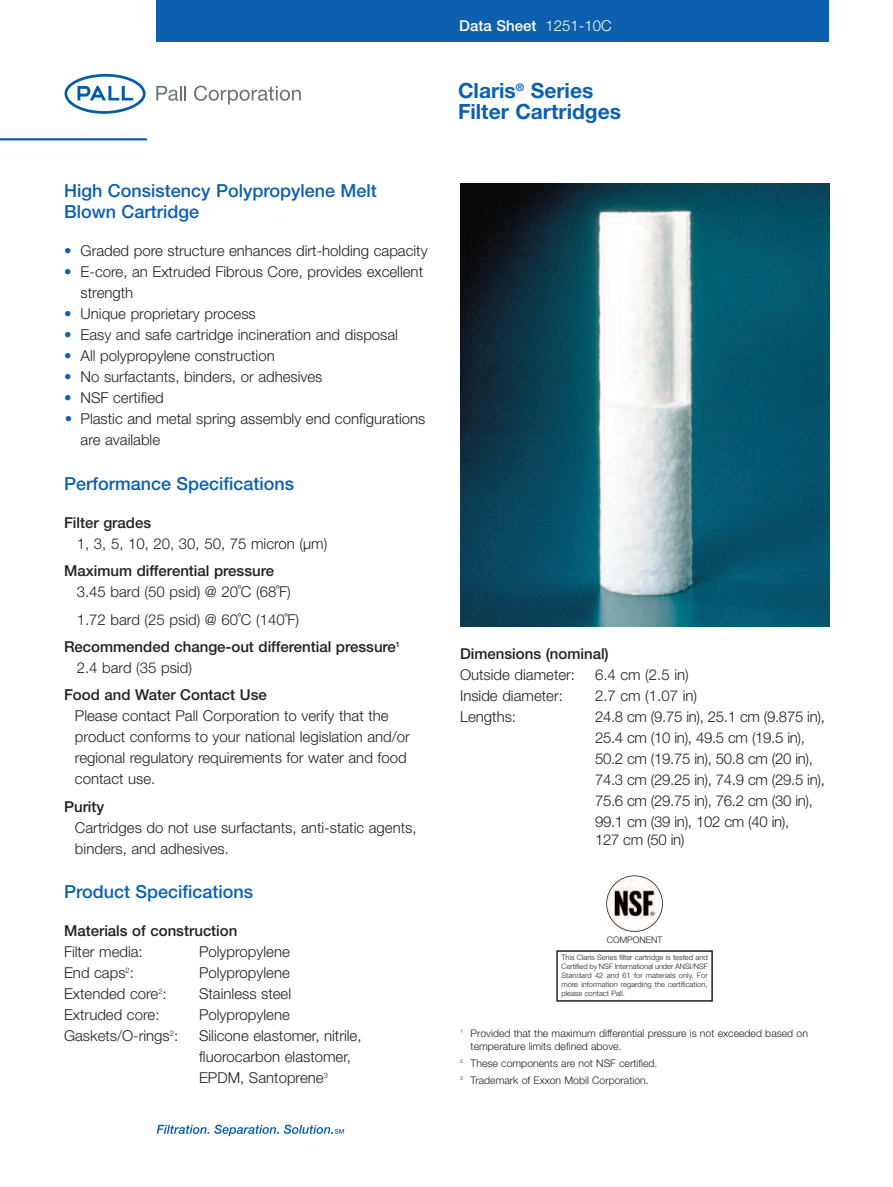
<style>
.page{position:relative;width:893px;height:1187px;background:#fff}
.page>*{position:absolute;margin:0;border:0;box-sizing:border-box;transform-origin:0 0}
.t1{font:700 21px/21px "Helvetica Neue LT Std";color:#0d60ae}
.t2{font:500 18px/21px "Helvetica Neue LT Std";color:#0d60ae}
.t3{font:300 15px/21px "Helvetica Neue LT Std";color:#231f20}
.t4{font:300 15px/21px "Helvetica Neue LT Std";letter-spacing:-.02em;color:#231f20}
.t5{font:500 15px "Helvetica Neue LT Std";color:#231f20}
.t6{font:500 15px "Helvetica Neue LT Std";color:#fff}
.t7{font:300 10.5px/12.8px "Helvetica Neue LT Std";color:#231f20}
.t8{font:300 9px "Helvetica Neue LT Std";color:#231f20}
.t9{font:300 7.5px/9px "Helvetica Neue LT Std";letter-spacing:.005em;color:#231f20;text-align:justify}
.s1{color:#0d60ae}
.s2{font-weight:300}
</style>
<div class="page">
<svg style="left:156px;top:86px;width:30px;height:15px"></svg>
<svg style="left:194px;top:86px;width:107px;height:18px"></svg>
<svg style="left:64px;top:74px;width:82px;height:40px"></svg>
<hr style="left:0;top:138px;width:147px;height:2px;background:#0d60ae">
<div style="left:157px;top:0;width:672px;height:42px;background:#0d60ae"></div>
<svg style="left:157px;top:1124px;width:187px;height:11px"></svg>
<img style="left:460px;top:183px;width:369px;height:443px">
<img style="left:607px;top:878px;width:55px;height:53px">
<div style="left:606px;top:875px;width:57px;height:56px;border:2px solid #231f20;border-radius:50%"></div>
<div style="left:556px;top:950px;width:157px;height:51px;border:2px solid #231f20"></div>
<p class="t2" style="left:64px;top:182px;width:314px">High Consistency Polypropylene Melt<br>Blown Cartridge</p>
<p class="t3" style="left:64px;top:242px;width:365px"><span class="s1">•</span> Graded pore structure enhances dirt-holding capacity</p>
<p class="t3" style="left:81px;top:263px;width:344px;text-indent:-17px"><span class="s1">•</span> E-core, an Extruded Fibrous Core, provides excellent strength</p>
<p class="t3" style="left:64px;top:305px;width:193px"><span class="s1">•</span> Unique proprietary process</p>
<p class="t3" style="left:64px;top:326px;width:335px"><span class="s1">•</span> Easy and safe cartridge incineration and disposal</p>
<p class="t3" style="left:64px;top:347px;width:212px"><span class="s1">•</span> All polypropylene construction</p>
<p class="t3" style="left:64px;top:368px;width:260px"><span class="s1">•</span> No surfactants, binders, or adhesives</p>
<p class="t3" style="left:64px;top:389px;width:101px"><span class="s1">•</span> NSF certified</p>
<p class="t3" style="left:81px;top:410px;width:346px;text-indent:-16px"><span class="s1">•</span> Plastic and metal spring assembly end configurations are available</p>
<p class="t2" style="left:64px;top:474px;width:232px">Performance Specifications</p>
<p class="t5" style="left:64px;top:517px;width:89px">Filter grades</p>
<p class="t3" style="left:77px;top:534px;width:252px">1, 3, 5, 10, 20, 30, 50, 75 micron (µm)</p>
<p class="t5" style="left:64px;top:565px;width:212px">Maximum differential pressure</p>
<p class="t3" style="left:77px;top:582px;width:215px">3.45 bard (50 psid) @ 20˚C (68˚F)</p>
<p class="t3" style="left:77px;top:610px;width:224px">1.72 bard (25 psid) @ 60˚C (140˚F)</p>
<p class="t5" style="left:64px;top:641px;width:338px">Recommended change-out differential pressure<sup>1</sup></p>
<p class="t3" style="left:77px;top:658px;width:117px">2.4 bard (35 psid)</p>
<p class="t5" style="left:64px;top:689px;width:204px">Food and Water Contact Use</p>
<p class="t3" style="left:75px;top:706px;width:336px">Please contact Pall Corporation to verify that the product conforms to your national legislation and/or regional regulatory requirements for water and food contact use.</p>
<p class="t5" style="left:64px;top:801px;width:42px">Purity</p>
<p class="t3" style="left:75px;top:818px;width:343px">Cartridges do not use surfactants, anti-static agents, binders, and adhesives.</p>
<p class="t2" style="left:64px;top:882px;width:191px">Product Specifications</p>
<p class="t5" style="left:64px;top:925px;width:175px">Materials of construction</p>
<p class="t3" style="left:64px;top:942px;width:80px">Filter media:</p>
<p class="t3" style="left:199px;top:942px;width:92px">Polypropylene</p>
<p class="t3" style="left:64px;top:963px;width:71px">End caps<sup>2</sup>:</p>
<p class="t3" style="left:199px;top:963px;width:92px">Polypropylene</p>
<p class="t3" style="left:64px;top:984px;width:104px">Extended core<sup>2</sup>:</p>
<p class="t3" style="left:199px;top:984px;width:94px">Stainless steel</p>
<p class="t3" style="left:64px;top:1005px;width:97px">Extruded core:</p>
<p class="t3" style="left:199px;top:1005px;width:92px">Polypropylene</p>
<p class="t3" style="left:64px;top:1026px;width:116px">Gaskets/O-rings<sup>2</sup>:</p>
<p class="t3" style="left:199px;top:1026px;width:164px">Silicone elastomer, nitrile, fluorocarbon elastomer,<br>EPDM, Santoprene<sup>3</sup></p>
<p class="t6" style="left:459px;top:20px;width:154px">Data Sheet <span class="s2">1251-10C</span></p>
<h1 class="t1" style="left:458px;top:82px;width:165px">Claris<sup>®</sup> Series<br>Filter Cartridges</h1>
<p class="t5" style="left:460px;top:648px;width:150px">Dimensions (nominal)</p>
<p class="t3" style="left:460px;top:666px;width:117px">Outside diameter:</p>
<p class="t3" style="left:595px;top:666px;width:95px">6.4 cm (2.5 in)</p>
<p class="t3" style="left:460px;top:687px;width:104px">Inside diameter:</p>
<p class="t3" style="left:595px;top:687px;width:104px">2.7 cm (1.07 in)</p>
<p class="t3" style="left:460px;top:708px;width:58px">Lengths:</p>
<p class="t4" style="left:595px;top:708px;width:231px">24.8 cm (9.75 in), 25.1 cm (9.875 in), 25.4 cm (10 in), 49.5 cm (19.5 in), 50.2 cm (19.75 in), 50.8 cm (20 in), 74.3 cm (29.25 in), 74.9 cm (29.5 in), 75.6 cm (29.75 in), 76.2 cm (30 in), 99.1 cm (39 in), 102 cm (40 in),</p>
<p class="t3" style="left:595px;top:831px;width:91px">127 cm (50 in)</p>
<p class="t8" style="left:607px;top:936px;width:57px">COMPONENT</p>
<p class="t9" style="left:561px;top:953px;width:148px">This Claris Series filter cartridge is tested and Certified by NSF International under ANSI/NSF Standard 42 and 61 for materials only. For more information regarding the certification, please contact Pall.</p>
<p class="t7" style="left:471px;top:1027px;width:339px;text-indent:-11px"><sup>1</sup> Provided that the maximum differential pressure is not exceeded based on temperature limits defined above.</p>
<p class="t7" style="left:460px;top:1055px;width:199px;line-height:17px"><sup>2</sup> These components are not NSF certified.<br><sup>3</sup> Trademark of Exxon Mobil Corporation.</p>
</div>
